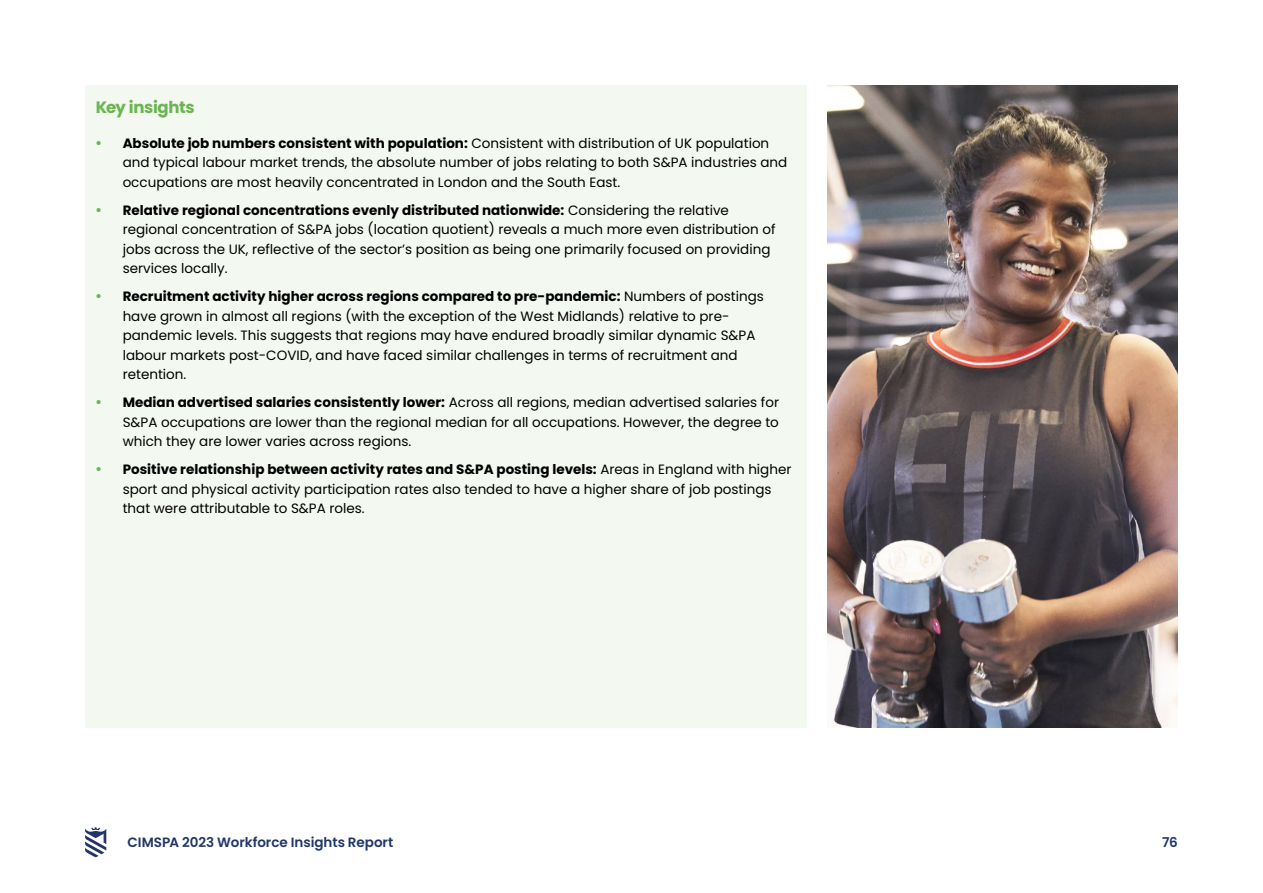
<style>
.page{position:relative;width:1263px;height:893px;background:#fff}
.page>*{position:absolute;margin:0;border:0;box-sizing:border-box;transform-origin:0 0}
.t1{font:700 16.5px "Poppins";letter-spacing:-.025em;color:#6ab551}
.t2{font:13.5px/19.5px "Poppins";color:#000}
.t3{font:600 13.5px "Poppins";color:#203668}
.s1{font-family:"Interstate";color:#6ab551}
.s2{font-weight:700}
</style>
<div class="page">
<svg style="left:85px;top:827px;width:21px;height:30px"></svg>
<div style="left:85px;top:85px;width:721px;height:642px;background:#f3f8f0"></div>
<img style="left:828px;top:85px;width:350px;height:642px">
<p class="t1" style="left:96px;top:98px;width:101px">Key insights</p>
<p class="t2" style="left:123px;top:133px;width:666px;text-indent:-27px"><span class="s1">•</span> <span class="s2">Absolute job numbers consistent with population:</span> Consistent with distribution of UK population and typical labour market trends, the absolute number of jobs relating to both S&amp;PA industries and occupations are most heavily concentrated in London and the South East.</p>
<p class="t2" style="left:123px;top:200px;width:654px;text-indent:-27px"><span class="s1">•</span> <span class="s2">Relative regional concentrations evenly distributed nationwide:</span> Considering the relative regional concentration of S&amp;PA jobs (location quotient) reveals a much more even distribution of jobs across the UK, reflective of the sector’s position as being one primarily focused on providing services locally.</p>
<p class="t2" style="left:123px;top:287px;width:643px;text-indent:-27px"><span class="s1">•</span> <span class="s2">Recruitment activity higher across regions compared to pre-pandemic:</span> Numbers of postings have grown in almost all regions (with the exception of the West Midlands) relative to pre&shy;pandemic levels. This suggests that regions may have endured broadly similar dynamic S&amp;PA labour markets post-COVID, and have faced similar challenges in terms of recruitment and retention.</p>
<p class="t2" style="left:123px;top:393px;width:658px;text-align:justify;text-indent:-27px"><span class="s1">•</span> <span class="s2">Median advertised salaries consistently lower:</span> Across all regions, median advertised salaries for S&amp;PA occupations are lower than the regional median for all occupations. However, the degree to which they are lower varies across regions.</p>
<p class="t2" style="left:123px;top:460px;width:670px;text-indent:-27px"><span class="s1">•</span> <span class="s2">Positive relationship between activity rates and S&amp;PA posting levels:</span> Areas in England with higher sport and physical activity participation rates also tended to have a higher share of job postings that were attributable to S&amp;PA roles.</p>
<p class="t3" style="left:128px;top:835px;width:267px">CIMSPA 2023 Workforce Insights Report</p>
<p class="t3" style="left:1162px;top:835px;width:17px">76</p>
</div>
